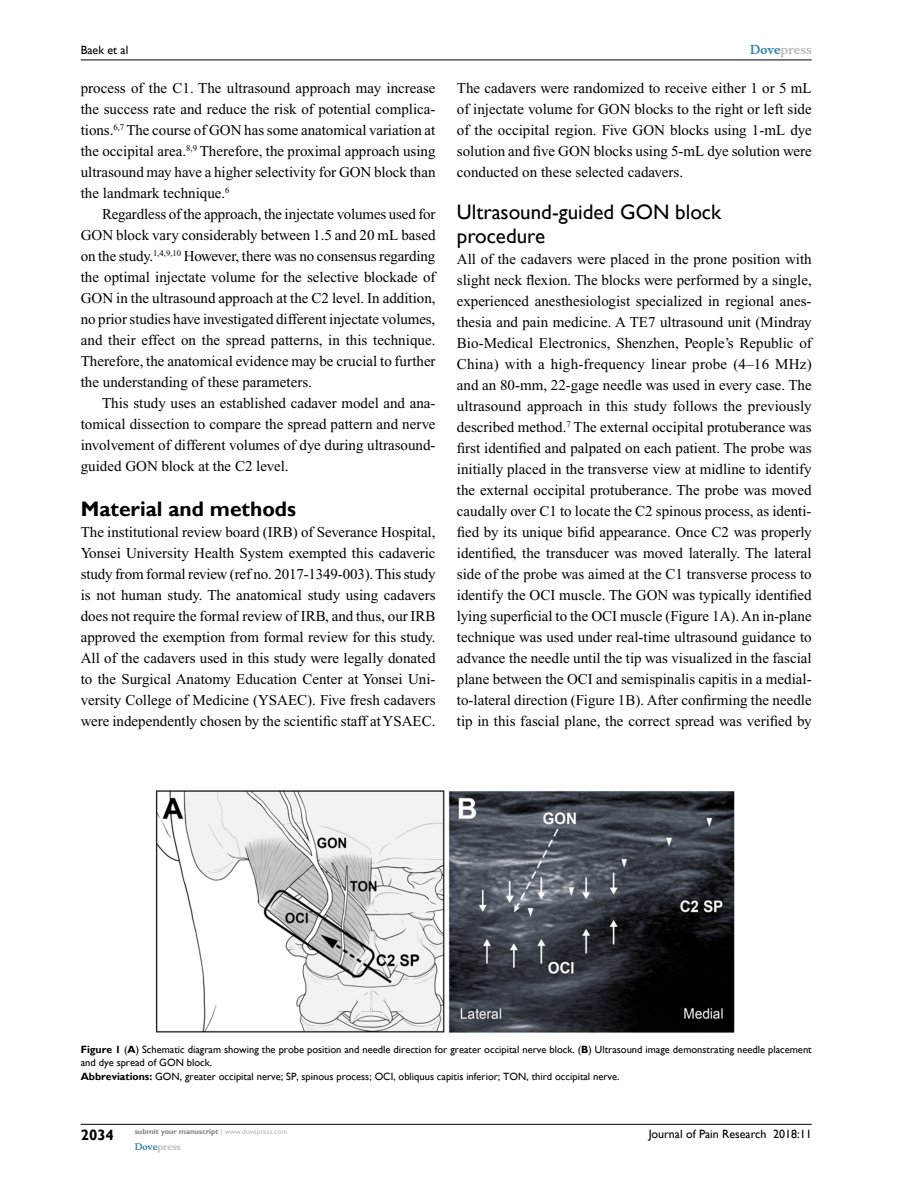
<style>
.page{position:relative;width:918px;height:1188px;background:#fff}
.page>*{position:absolute;margin:0;border:0;box-sizing:border-box;transform-origin:0 0}
.t1{font:21px/24px "Gill Sans";color:#000}
.t2{font:700 21px "Gill Sans";color:#000}
.t3{font:15px/21px "Times New Roman";color:#000;text-align:justify}
.t4{font:700 15px "Gill Sans";color:#000}
.t5{font:12px "Gill Sans";color:#000}
.t6{font:700 12px "Musee";color:#b8babc}
.t7{font:10.5px/13.5px "Gill Sans";color:#000}
.t8{font:700 9px "Musee";color:#b8babc}
.t9{font:700 7.5px "Gill Sans";color:#808285}
.s1{color:#3785ad}
.s2{font-weight:700}
.s3{font-weight:400;color:#b8babc}
</style>
<div class="page">
<hr style="left:81px;top:1124px;width:731px;height:1px;background:#000">
<hr style="left:81px;top:60px;width:731px;height:1px;background:#000">
<img style="left:155px;top:790px;width:580px;height:243px">
<p class="t5" style="left:81px;top:43px;width:49px">Baek et al</p>
<p class="t3" style="left:81px;top:77px;width:356px">process of the C1. The ultrasound approach may increase the success rate and reduce the risk of potential complica&shy;tions.<sup>6,7</sup> The course of GON has some anatomical variation at the occipital area.<sup>8,9</sup> Therefore, the proximal approach using ultrasound may have a higher selectivity for GON block than the landmark technique.<sup>6</sup></p>
<p class="t3" style="left:81px;top:203px;width:356px;text-indent:21px">Regardless of the approach, the injectate volumes used for GON block vary considerably between 1.5 and 20 mL based on the study.<sup>1,4,9,10</sup> However, there was no consensus regarding the optimal injectate volume for the selective blockade of GON in the ultrasound approach at the C2 level. In addition, no prior studies have investigated different injectate volumes, and their effect on the spread patterns, in this technique.<br>Therefore, the anatomical evidence may be crucial to further the understanding of these parameters.</p>
<p class="t3" style="left:81px;top:392px;width:356px;text-indent:21px">This study uses an established cadaver model and ana&shy;tomical dissection to compare the spread pattern and nerve involvement of different volumes of dye during ultrasound&shy;guided GON block at the C2 level.</p>
<h1 class="t2" style="left:81px;top:496px;width:217px">Material and methods</h1>
<p class="t3" style="left:81px;top:521px;width:356px">The institutional review board (IRB) of Severance Hospital, Yonsei University Health System exempted this cadaveric study from formal review (ref no. 2017-1349-003). This study is not human study. The anatomical study using cadavers does not require the formal review of IRB, and thus, our IRB approved the exemption from formal review for this study.<br>All of the cadavers used in this study were legally donated to the Surgical Anatomy Education Center at Yonsei Uni&shy;versity College of Medicine (YSAEC). Five fresh cadavers were independently chosen by the scientific staff at YSAEC.</p>
<p class="t6" style="left:750px;top:43px;width:63px"><span class="s1">Dove</span>press</p>
<p class="t3" style="left:457px;top:77px;width:356px">The cadavers were randomized to receive either 1 or 5 mL of injectate volume for GON blocks to the right or left side of the occipital region. Five GON blocks using 1-mL dye solution and five GON blocks using 5-mL dye solution were conducted on these selected cadavers.</p>
<h1 class="t1" style="left:457px;top:200px;width:266px">Ultrasound-guided GON block procedure</h1>
<p class="t3" style="left:457px;top:248px;width:357px">All of the cadavers were placed in the prone position with slight neck flexion. The blocks were performed by a single, experienced anesthesiologist specialized in regional anes&shy;thesia and pain medicine. A TE7 ultrasound unit (Mindray Bio-Medical Electronics, Shenzhen, People’s Republic of China) with a high-frequency linear probe (4–16 MHz) and an 80-mm, 22-gage needle was used in every case. The ultrasound approach in this study follows the previously described method.<sup>7</sup> The external occipital protuberance was first identified and palpated on each patient. The probe was initially placed in the transverse view at midline to identify the external occipital protuberance. The probe was moved caudally over C1 to locate the C2 spinous process, as identi&shy;fied by its unique bifid appearance. Once C2 was properly identified, the transducer was moved laterally. The lateral side of the probe was aimed at the C1 transverse process to identify the OCI muscle. The GON was typically identified lying superficial to the OCI muscle (Figure 1A). An in-plane technique was used under real-time ultrasound guidance to advance the needle until the tip was visualized in the fascial plane between the OCI and semispinalis capitis in a medial&shy;to-lateral direction (Figure 1B). After confirming the needle tip in this fascial plane, the correct spread was verified by</p>
<p class="t7" style="left:81px;top:1042px;width:732px"><span class="s2">Figure 1</span> (<span class="s2">A</span>) Schematic diagram showing the probe position and needle direction for greater occipital nerve block. (<span class="s2">B</span>) Ultrasound image demonstrating needle placement and dye spread of GON block.<br><span class="s2">Abbreviations:</span> GON, greater occipital nerve; SP, spinous process; OCI, obliquus capitis inferior; TON, third occipital nerve.</p>
<p class="t4" style="left:81px;top:1126px;width:35px">2034</p>
<p class="t9" style="left:135px;top:1127px;width:154px">submit your manuscript <span class="s3">| www.dovepress.com</span></p>
<p class="t8" style="left:135px;top:1141px;width:48px"><span class="s1">Dove</span>press</p>
<p class="t5" style="left:649px;top:1127px;width:164px">Journal of Pain Research 2018:11</p>
</div>
